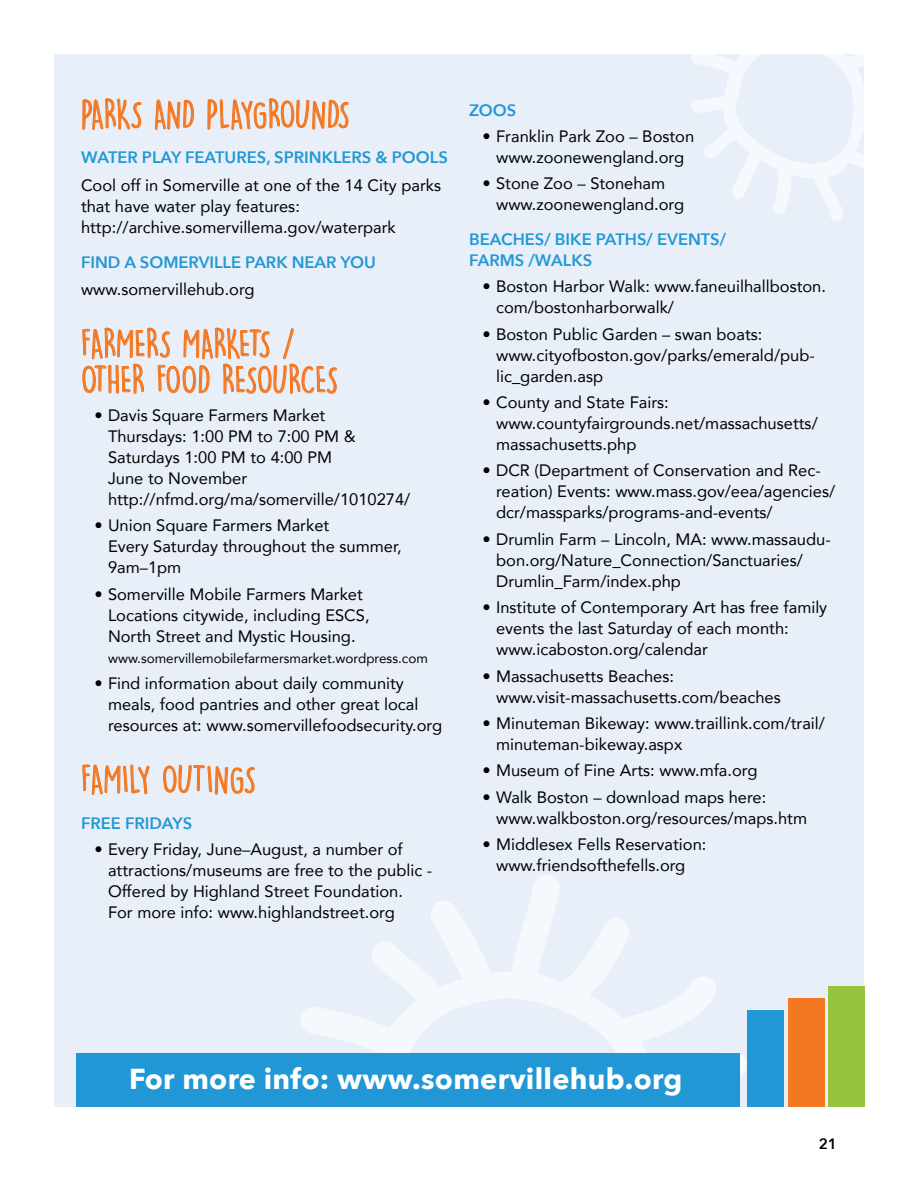
<style>
.page{position:relative;width:918px;height:1188px;background:#fff}
.page>*{position:absolute;margin:0;border:0;box-sizing:border-box;transform-origin:0 0}
.Resouces-_Head_A{font:36px/36px "DK Lemon Yellow Sun";letter-spacing:-.025em;color:#f47721}
.t1{font:700 28.8px "Avenir Next";letter-spacing:.01em;color:#fff}
.Body{font:16.5px/21px "Avenir";color:#000}
.Resouces-_Head_B{font:600 16.5px/21px "Avenir Next";color:#2198d5}
.Head-Full_Day_All_Su{font:600 15px "Avenir Next";color:#000}
.t2{font:13.5px "Avenir";color:#000}
</style>
<div class="page">
<div style="left:54px;top:54px;width:810px;height:1053px;background:#e8eff9"></div>
<svg style="left:692px;top:54px;width:172px;height:167px"></svg>
<svg style="left:293px;top:875px;width:458px;height:232px"></svg>
<div style="left:829px;top:987px;width:36px;height:120px;background:#95c33d"></div>
<div style="left:788px;top:999px;width:36px;height:108px;background:#f47721"></div>
<div style="left:747px;top:1011px;width:37px;height:96px;background:#2198d5"></div>
<div style="left:77px;top:1053px;width:663px;height:53px;background:#2198d5"></div>
<svg style="left:82px;top:98px;width:60px;height:32px"></svg>
<svg style="left:155px;top:99px;width:39px;height:31px"></svg>
<svg style="left:207px;top:98px;width:142px;height:32px"></svg>
<svg style="left:82px;top:327px;width:255px;height:67px"></svg>
<svg style="left:82px;top:764px;width:68px;height:31px"></svg>
<svg style="left:163px;top:764px;width:92px;height:31px"></svg>
<p class="Resouces-_Head_A" style="left:81px;top:96px;width:271px">PARKS AND PLAYGROUNDS</p>
<p class="Resouces-_Head_B" style="left:81px;top:147px;width:368px">WATER PLAY FEATURES, SPRINKLERS &amp; POOLS</p>
<p class="Body" style="left:81px;top:174px;width:362px">Cool off in Somerville at one of the 14 City parks that have water play features: http://archive.somervillema.gov/waterpark</p>
<p class="Resouces-_Head_B" style="left:81px;top:251px;width:296px">FIND A SOMERVILLE PARK NEAR YOU</p>
<p class="Body" style="left:81px;top:279px;width:175px">www.somervillehub.org</p>
<p class="Resouces-_Head_A" style="left:81px;top:326px;width:259px">FARMERS MARKETS /<br>OTHER FOOD RESOURCES</p>
<p class="Body" style="left:108px;top:404px;width:304px;text-indent:-14px">• Davis Square Farmers Market<br>Thursdays: 1:00 PM to 7:00 PM &amp;<br>Saturdays 1:00 PM to 4:00 PM<br>June to November http://nfmd.org/ma/somerville/1010274/</p>
<p class="Body" style="left:108px;top:515px;width:295px;text-indent:-14px">• Union Square Farmers Market<br>Every Saturday throughout the summer,<br>9am–1pm</p>
<p class="Body" style="left:108px;top:583px;width:263px;text-indent:-14px">• Somerville Mobile Farmers Market<br>Locations citywide, including ESCS,<br>North Street and Mystic Housing.</p>
<p class="t2" style="left:108px;top:647px;width:321px">www.somervillemobilefarmersmarket.wordpress.com</p>
<p class="Body" style="left:108px;top:672px;width:336px;text-indent:-14px">• Find information about daily community meals, food pantries and other great local resources at: www.somervillefoodsecurity.org</p>
<p class="Resouces-_Head_A" style="left:81px;top:761px;width:177px">FAMILY OUTINGS</p>
<p class="Resouces-_Head_B" style="left:81px;top:812px;width:113px">FREE FRIDAYS</p>
<p class="Body" style="left:108px;top:838px;width:326px;text-indent:-14px">• Every Friday, June–August, a number of attractions/museums are free to the public - Offered by Highland Street Foundation.<br>For more info: www.highlandstreet.org</p>
<p class="Resouces-_Head_B" style="left:469px;top:99px;width:49px">ZOOS</p>
<p class="Body" style="left:483px;top:125px;width:213px;text-align:center">• Franklin Park Zoo – Boston www.zoonewengland.org</p>
<p class="Body" style="left:496px;top:173px;width:190px;text-indent:-14px">• Stone Zoo – Stoneham www.zoonewengland.org</p>
<p class="Resouces-_Head_B" style="left:469px;top:228px;width:259px">BEACHES/ BIKE PATHS/ EVENTS/<br>FARMS /WALKS</p>
<p class="Body" style="left:496px;top:275px;width:331px;text-indent:-14px">• Boston Harbor Walk: www.faneuilhallboston. com/bostonharborwalk/</p>
<p class="Body" style="left:496px;top:323px;width:320px;text-indent:-14px">• Boston Public Garden – swan boats: www.cityofboston.gov/parks/emerald/pub&shy;lic_garden.asp</p>
<p class="Body" style="left:496px;top:391px;width:323px;text-indent:-14px">• County and State Fairs: www.countyfairgrounds.net/massachusetts/ massachusetts.php</p>
<p class="Body" style="left:496px;top:460px;width:341px;text-indent:-14px">• DCR (Department of Conservation and Rec&shy;reation) Events: www.mass.gov/eea/agencies/ dcr/massparks/programs-and-events/</p>
<p class="Body" style="left:496px;top:528px;width:336px;text-indent:-14px">• Drumlin Farm – Lincoln, MA: www.massaudu&shy;bon.org/Nature_Connection/Sanctuaries/<br>Drumlin_Farm/index.php</p>
<p class="Body" style="left:496px;top:596px;width:333px;text-indent:-14px">• Institute of Contemporary Art has free family events the last Saturday of each month: www.icaboston.org/calendar</p>
<p class="Body" style="left:496px;top:665px;width:286px;text-indent:-14px">• Massachusetts Beaches: www.visit-massachusetts.com/beaches</p>
<p class="Body" style="left:496px;top:712px;width:330px;text-indent:-14px">• Minuteman Bikeway: www.traillink.com/trail/ minuteman-bikeway.aspx</p>
<p class="Body" style="left:483px;top:760px;width:276px">• Museum of Fine Arts: www.mfa.org</p>
<p class="Body" style="left:496px;top:786px;width:312px;text-indent:-14px">• Walk Boston – download maps here: www.walkboston.org/resources/maps.htm</p>
<p class="Body" style="left:483px;top:833px;width:225px;text-align:center">• Middlesex Fells Reservation: www.friendsofthefells.org</p>
<p class="t1" style="left:129px;top:1054px;width:555px">For more info: www.somervillehub.org</p>
<p class="Head-Full_Day_All_Su" style="left:819px;top:1131px;width:20px">21</p>
</div>
